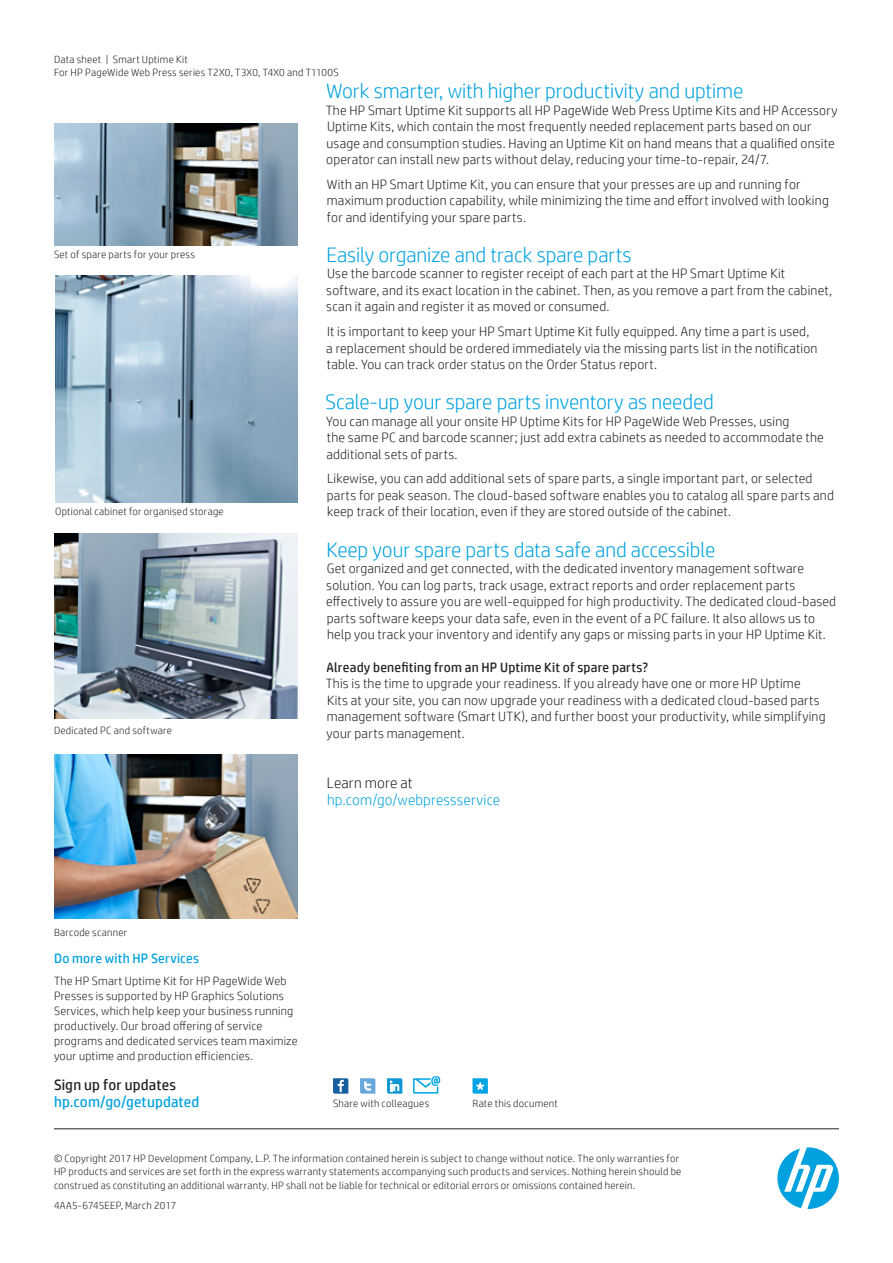
<style>
.page{position:relative;width:893px;height:1263px;background:#fff}
.page>*{position:absolute;margin:0;border:0;box-sizing:border-box;transform-origin:0 0}
.t1{font:300 21px "HP Simplified";letter-spacing:-.005em;color:#00a1de}
.t2{font:300 15px "HP Simplified";letter-spacing:.01em;color:#00a1de}
.t3{font:15px "HP Simplified";letter-spacing:.01em;color:#00a1de}
.t4{font:15px "HP Simplified";letter-spacing:.01em;color:#231f20}
.t5{font:300 15px "HP Simplified";letter-spacing:.01em;color:#231f20}
.t6{font:300 13.5px/16.5px "HP Simplified";letter-spacing:.015em;color:#231f20}
.t7{font:13.5px "HP Simplified";letter-spacing:.015em;color:#231f20}
.t8{font:13.5px "HP Simplified";letter-spacing:.015em;color:#00a1de}
.t9{font:300 12px/15px "HP Simplified";letter-spacing:.02em;color:#231f20}
.t10{font:300 10.5px/13.5px "HP Simplified";letter-spacing:.025em;color:#231f20}
</style>
<div class="page">
<svg style="left:473px;top:1078px;width:15px;height:15px"></svg>
<svg style="left:333px;top:1078px;width:15px;height:15px"></svg>
<svg style="left:360px;top:1078px;width:15px;height:15px"></svg>
<svg style="left:387px;top:1078px;width:15px;height:15px"></svg>
<svg style="left:413px;top:1076px;width:27px;height:17px"></svg>
<svg style="left:777px;top:1147px;width:62px;height:62px"></svg>
<hr style="left:54px;top:1128px;width:785px;height:1px;background:#231f20">
<img style="left:54px;top:755px;width:244px;height:163px">
<img style="left:54px;top:123px;width:244px;height:123px">
<img style="left:55px;top:276px;width:243px;height:226px">
<img style="left:54px;top:533px;width:244px;height:186px">
<p class="t10" style="left:54px;top:52px;width:286px">Data sheet | Smart Uptime Kit<br>For HP PageWide Web Press series T2X0, T3X0, T4X0 and T1100S</p>
<h1 class="t1" style="left:326px;top:77px;width:419px">Work smarter, with higher productivity and uptime</h1>
<p class="t6" style="left:326px;top:101px;width:513px">The HP Smart Uptime Kit supports all HP PageWide Web Press Uptime Kits and HP Accessory Uptime Kits, which contain the most frequently needed replacement parts based on our usage and consumption studies. Having an Uptime Kit on hand means that a qualified onsite operator can install new parts without delay, reducing your time-to-repair, 24/7.</p>
<p class="t6" style="left:327px;top:175px;width:504px">With an HP Smart Uptime Kit, you can ensure that your presses are up and running for maximum production capability, while minimizing the time and effort involved with looking for and identifying your spare parts.</p>
<h1 class="t1" style="left:326px;top:241px;width:307px">Easily organize and track spare parts</h1>
<p class="t6" style="left:326px;top:265px;width:507px">Use the barcode scanner to register receipt of each part at the HP Smart Uptime Kit software, and its exact location in the cabinet. Then, as you remove a part from the cabinet, scan it again and register it as moved or consumed.</p>
<p class="t6" style="left:326px;top:323px;width:493px">It is important to keep your HP Smart Uptime Kit fully equipped. Any time a part is used, a replacement should be ordered immediately via the missing parts list in the notification table. You can track order status on the Order Status report.</p>
<h1 class="t1" style="left:326px;top:388px;width:390px">Scale-up your spare parts inventory as needed</h1>
<p class="t6" style="left:326px;top:412px;width:499px">You can manage all your onsite HP Uptime Kits for HP PageWide Web Presses, using<br>the same PC and barcode scanner; just add extra cabinets as needed to accommodate the additional sets of parts.</p>
<p class="t6" style="left:327px;top:470px;width:509px">Likewise, you can add additional sets of spare parts, a single important part, or selected parts for peak season. The cloud-based software enables you to catalog all spare parts and keep track of their location, even if they are stored outside of the cabinet.</p>
<h1 class="t1" style="left:326px;top:535px;width:390px">Keep your spare parts data safe and accessible</h1>
<p class="t6" style="left:326px;top:560px;width:511px">Get organized and get connected, with the dedicated inventory management software solution. You can log parts, track usage, extract reports and order replacement parts effectively to assure you are well-equipped for high productivity. The dedicated cloud-based parts software keeps your data safe, even in the event of a PC failure. It also allows us to help you track your inventory and identify any gaps or missing parts in your HP Uptime Kit.</p>
<p class="t7" style="left:326px;top:658px;width:323px">Already benefiting from an HP Uptime Kit of spare parts?</p>
<p class="t6" style="left:326px;top:675px;width:501px">This is the time to upgrade your readiness. If you already have one or more HP Uptime<br>Kits at your site, you can now upgrade your readiness with a dedicated cloud-based parts management software (Smart UTK), and further boost your productivity, while simplifying your parts management.</p>
<p class="t5" style="left:327px;top:773px;width:87px">Learn more at</p>
<p class="t2" style="left:327px;top:790px;width:175px">hp.com/go/webpressservice</p>
<p class="t10" style="left:54px;top:248px;width:143px">Set of spare parts for your press</p>
<p class="t10" style="left:55px;top:505px;width:170px">Optional cabinet for organised storage</p>
<p class="t10" style="left:54px;top:723px;width:119px">Dedicated PC and software</p>
<p class="t10" style="left:54px;top:925px;width:75px">Barcode scanner</p>
<p class="t8" style="left:54px;top:949px;width:147px">Do more with HP Services</p>
<p class="t9" style="left:54px;top:972px;width:245px">The HP Smart Uptime Kit for HP PageWide Web Presses is supported by HP Graphics Solutions Services, which help keep your business running productively. Our broad offering of service programs and dedicated services team maximize your uptime and production efficiencies.</p>
<p class="t4" style="left:54px;top:1075px;width:123px">Sign up for updates</p>
<p class="t3" style="left:54px;top:1092px;width:147px">hp.com/go/getupdated</p>
<p class="t10" style="left:333px;top:1096px;width:98px">Share with colleagues</p>
<p class="t10" style="left:472px;top:1096px;width:87px">Rate this document</p>
<p class="t10" style="left:54px;top:1151px;width:629px">© Copyright 2017 HP Development Company, L.P. The information contained herein is subject to change without notice. The only warranties for<br>HP products and services are set forth in the express warranty statements accompanying such products and services. Nothing herein should be construed as constituting an additional warranty. HP shall not be liable for technical or editorial errors or omissions contained herein.</p>
<p class="t10" style="left:54px;top:1198px;width:124px">4AA5-6745EEP, March 2017</p>
</div>
